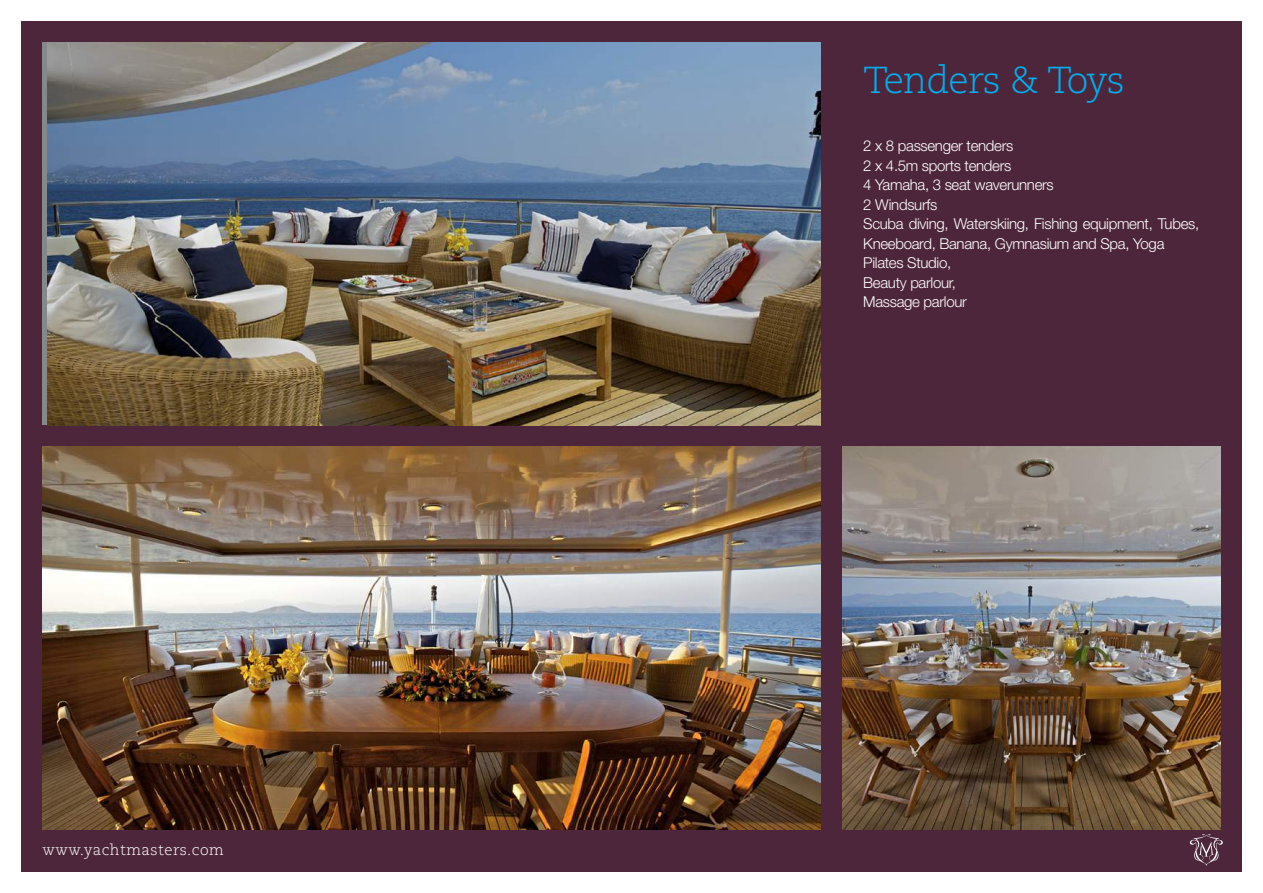
<style>
.page{position:relative;width:1263px;height:893px;background:#fff}
.page>*{position:absolute;margin:0;border:0;box-sizing:border-box;transform-origin:0 0}
.t1{font:300 37.5px "Caecilia LT Std";letter-spacing:-.025em;color:#00aeef}
.t2{font:300 15px/19.5px "Helvetica Neue LT Std";letter-spacing:-.02em;color:#fff}
.t3{font:300 15px "Caecilia LT Std";letter-spacing:.03em;color:#fff}
</style>
<div class="page">
<div style="left:21px;top:21px;width:1221px;height:851px;background:#4d263b"></div>
<img style="left:47px;top:43px;width:774px;height:382px">
<img style="left:43px;top:446px;width:778px;height:383px">
<img style="left:842px;top:446px;width:378px;height:383px">
<svg style="left:1190px;top:834px;width:33px;height:32px"></svg>
<p class="t3" style="left:43px;top:841px;width:183px">www.yachtmasters.com</p>
<h1 class="t1" style="left:863px;top:59px;width:263px">Tenders &amp; Toys</h1>
<p class="t2" style="left:863px;top:136px;width:337px">2 x 8 passenger tenders<br>2 x 4.5m sports tenders<br>4 Yamaha, 3 seat waverunners<br>2 Windsurfs<br>Scuba diving, Waterskiing, Fishing equipment, Tubes,<br>Kneeboard, Banana, Gymnasium and Spa, Yoga<br>Pilates Studio,<br>Beauty parlour,<br>Massage parlour</p>
</div>
